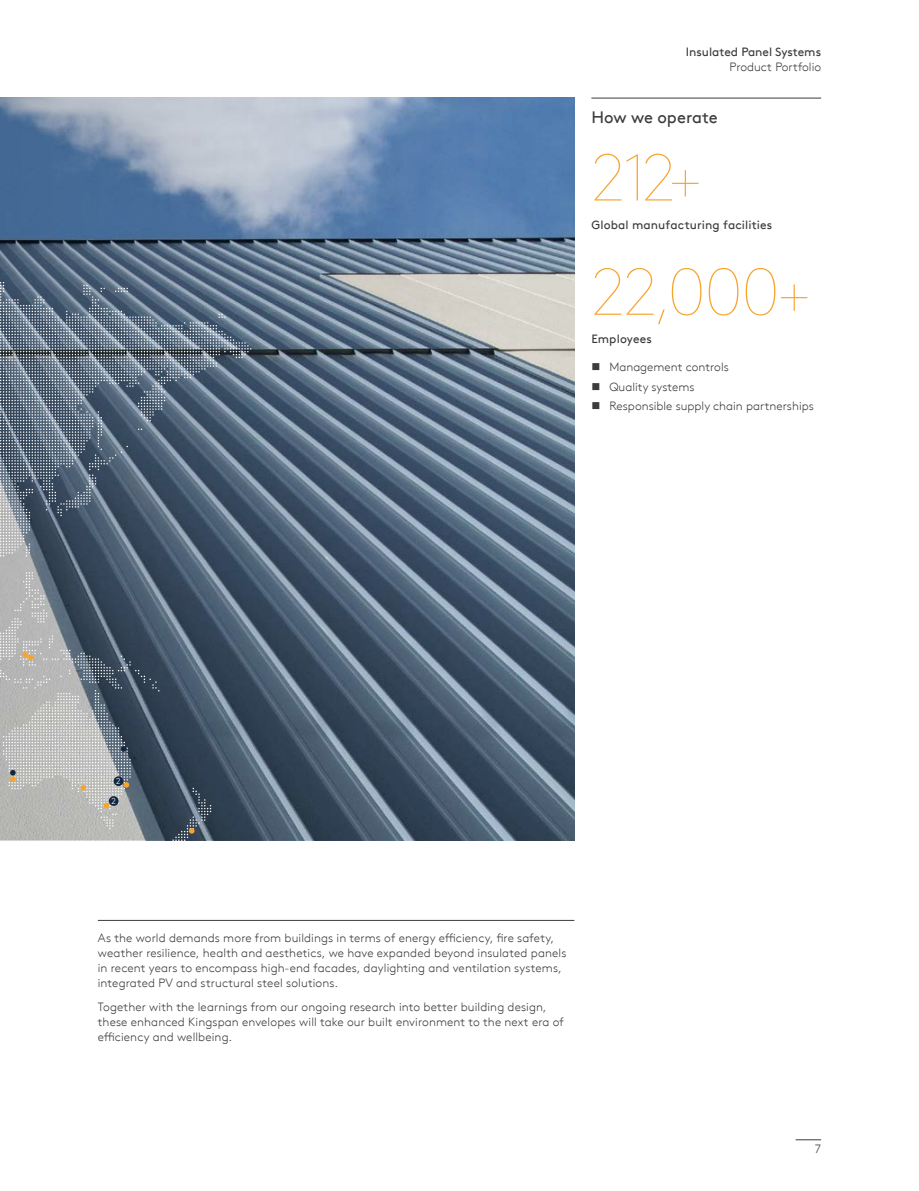
<style>
.page{position:relative;width:919px;height:1191px;background:#fff}
.page>*{position:absolute;margin:0;border:0;box-sizing:border-box;transform-origin:0 0}
.t1{font:100 66px "Kingspan Brown TT";letter-spacing:-.03em;color:#f7a42d}
.t2{font:16.5px "Kingspan Brown TT";color:#3c3c3b}
.t3{font:300 12px/15px "Kingspan Brown TT";letter-spacing:.005em;color:#3c3c3b}
.t4{font:12px "Kingspan Brown TT";letter-spacing:.005em;color:#3c3c3b}
.t5{font:300 8.55px "Kingspan Brown TT";color:#fff}
</style>
<div class="page">
<svg style="left:795px;top:1139px;width:26px;height:1px"></svg>
<svg style="left:0;top:98px;width:574px;height:742px;background:#62768c"></svg>
<svg style="left:0;top:282px;width:251px;height:274px;background:#5d6d7f"></svg>
<svg style="left:172px;top:787px;width:39px;height:53px;background:#495664"></svg>
<svg style="left:0;top:572px;width:159px;height:257px;background:#878e94"></svg>
<hr style="left:591px;top:98px;width:230px;height:1px;background:#3c3c3b">
<hr style="left:98px;top:920px;width:476px;height:1px;background:#3c3c3b">
<p class="t4" style="left:685px;top:42px;width:137px">Insulated Panel Systems</p>
<p class="t3" style="left:729px;top:58px;width:93px">Product Portfolio</p>
<h2 class="t2" style="left:591px;top:105px;width:128px">How we operate</h2>
<h1 class="t1" style="left:591px;top:130px;width:113px">212+</h1>
<p class="t4" style="left:591px;top:215px;width:182px">Global manufacturing facilities</p>
<h1 class="t1" style="left:591px;top:244px;width:221px">22,000+</h1>
<p class="t4" style="left:591px;top:330px;width:62px">Employees</p>
<p class="t3" style="left:591px;top:358px;width:139px">■ Management controls</p>
<p class="t3" style="left:591px;top:378px;width:105px">■ Quality systems</p>
<p class="t3" style="left:591px;top:397px;width:224px">■ Responsible supply chain partnerships</p>
<p class="t5" style="left:116px;top:774px;width:6px">2</p>
<p class="t5" style="left:111px;top:794px;width:6px">2</p>
<p class="t3" style="left:98px;top:929px;width:470px">As the world demands more from buildings in terms of energy efficiency, fire safety, weather resilience, health and aesthetics, we have expanded beyond insulated panels in recent years to encompass high-end facades, daylighting and ventilation systems, integrated PV and structural steel solutions.</p>
<p class="t3" style="left:98px;top:998px;width:467px">Together with the learnings from our ongoing research into better building design, these enhanced Kingspan envelopes will take our built environment to the next era of efficiency and wellbeing.</p>
<p class="t3" style="left:814px;top:1140px;width:8px">7</p>
</div>
